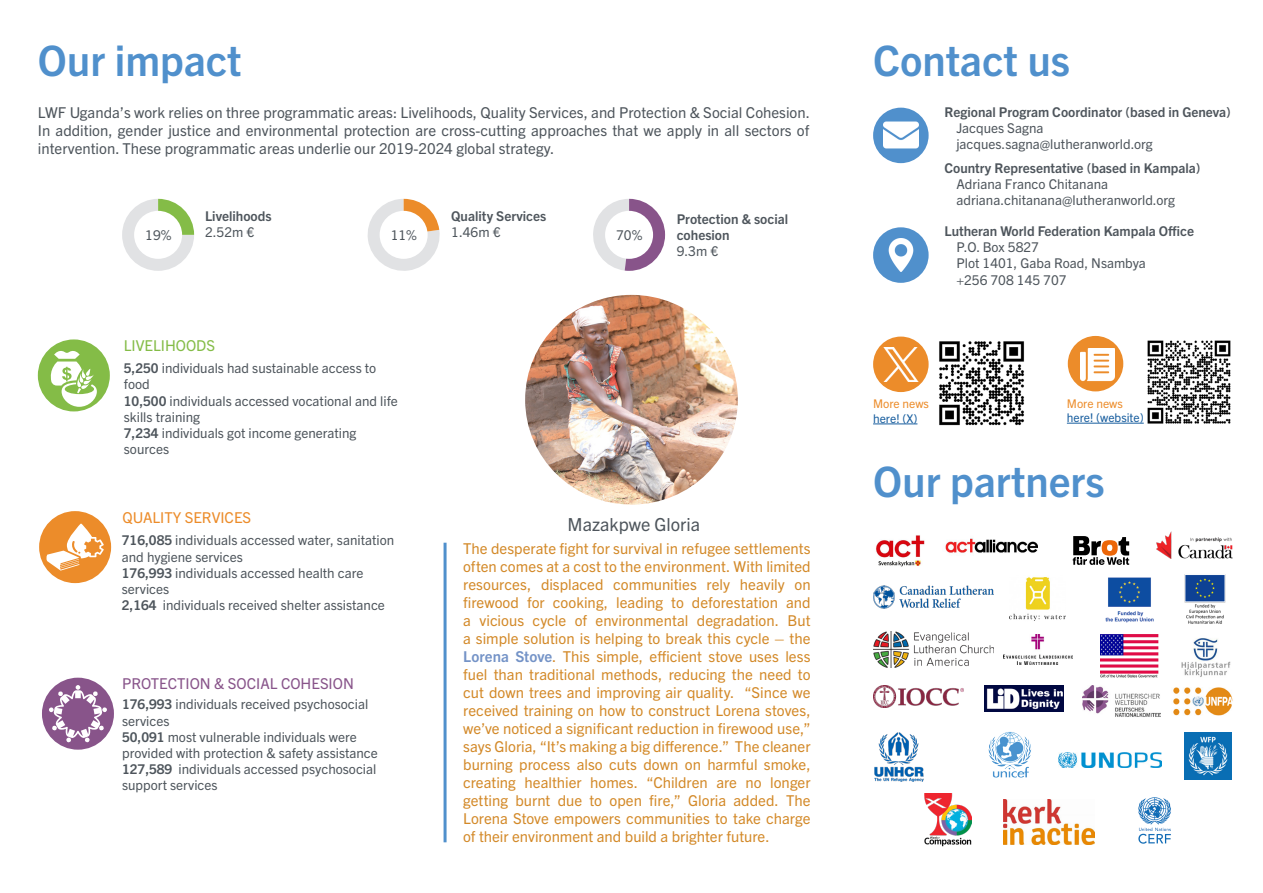
<style>
.page{position:relative;width:1263px;height:893px;background:#fff}
.page>*{position:absolute;margin:0;border:0;box-sizing:border-box;transform-origin:0 0}
.t1{font:700 42px "Trade Gothic Next LT Pro";color:#5090cc}
.t2{font:18px "Trade Gothic Next LT Pro";color:#4e555c}
.Bullet_points{font:15px/18px "Trade Gothic Next LT Pro";color:#d38928;text-align:justify}
.t3{font:15px/18px "Trade Gothic Next LT Pro";color:#4e555c;text-align:justify}
.title_sheme{font:15px "Trade Gothic Next LT Pro";color:#88548a}
.title_sheme-2{font:15px "Trade Gothic Next LT Pro";color:#ec8c2a}
.t4{font:15px "Trade Gothic Next LT Pro";color:#84bc47}
.t5{font:13.5px/16.2px "Trade Gothic Next LT Pro";color:#4e555c}
.t6{font:700 13.5px/16.2px "Trade Gothic Next LT Pro";color:#4e555c}
.t7{font:12px "Trade Gothic Next LT Pro";color:#175d9e}
.t8{font:12px "Trade Gothic Next LT Pro";color:#ec8c2a}
.s1{font-weight:700}
.s2{font-weight:700;color:#7493c7}
</style>
<div class="page">
<img style="left:1101px;top:634px;width:58px;height:44px">
<img style="left:1184px;top:574px;width:42px;height:50px">
<img style="left:945px;top:538px;width:93px;height:15px">
<img style="left:876px;top:535px;width:49px;height:32px">
<svg style="left:1073px;top:536px;width:56px;height:28px"></svg>
<img style="left:1184px;top:732px;width:47px;height:47px">
<img style="left:988px;top:732px;width:43px;height:46px">
<img style="left:1003px;top:634px;width:69px;height:31px">
<img style="left:1009px;top:577px;width:56px;height:44px">
<img style="left:1181px;top:638px;width:50px;height:39px">
<img style="left:873px;top:685px;width:90px;height:23px">
<img style="left:984px;top:685px;width:79px;height:27px">
<img style="left:1082px;top:685px;width:79px;height:32px">
<img style="left:1173px;top:688px;width:60px;height:28px">
<img style="left:874px;top:732px;width:50px;height:50px">
<img style="left:1059px;top:752px;width:102px;height:15px">
<img style="left:1156px;top:532px;width:76px;height:26px">
<img style="left:873px;top:586px;width:120px;height:22px">
<img style="left:873px;top:632px;width:120px;height:35px">
<img style="left:1105px;top:577px;width:49px;height:46px">
<img style="left:1004px;top:800px;width:90px;height:44px">
<img style="left:1138px;top:797px;width:33px;height:47px">
<img style="left:924px;top:793px;width:48px;height:54px">
<div style="left:1068px;top:336px;width:55px;height:55px;background:#ec8c2a;border-radius:50%"></div>
<hr style="left:1067px;top:423px;width:77px;height:1px;background:#175d9e">
<img style="left:1080px;top:349px;width:34px;height:33px">
<div style="left:873px;top:337px;width:55px;height:55px;background:#ec8c2a;border-radius:50%"></div>
<hr style="left:873px;top:424px;width:44px;height:1px;background:#175d9e">
<img style="left:883px;top:347px;width:35px;height:35px">
<div style="left:873px;top:227px;width:55px;height:56px;background:#5090cc;border-radius:50%"></div>
<img style="left:888px;top:239px;width:26px;height:32px">
<div style="left:873px;top:108px;width:55px;height:55px;background:#5090cc;border-radius:50%"></div>
<img style="left:883px;top:121px;width:35px;height:28px">
<img style="left:1147px;top:340px;width:84px;height:84px">
<img style="left:939px;top:341px;width:85px;height:85px">
<svg style="left:367px;top:199px;width:73px;height:72px"></svg>
<svg style="left:122px;top:199px;width:72px;height:72px"></svg>
<svg style="left:593px;top:199px;width:72px;height:72px"></svg>
<img style="left:525px;top:295px;width:213px;height:210px">
<hr style="left:444px;top:543px;width:3px;height:299px;background:#5090cc">
<div style="left:42px;top:678px;width:72px;height:72px;background:#88548a;border-radius:50%"></div>
<svg style="left:49px;top:685px;width:58px;height:58px"></svg>
<div style="left:39px;top:511px;width:72px;height:72px;background:#ec8c2a;border-radius:50%"></div>
<svg style="left:47px;top:524px;width:57px;height:47px"></svg>
<div style="left:38px;top:339px;width:72px;height:72px;background:#84bc47;border-radius:50%"></div>
<svg style="left:48px;top:351px;width:49px;height:56px"></svg>
<div style="left:605px;top:211px;width:48px;height:48px;background:#fff;border-radius:50%"></div>
<div style="left:380px;top:211px;width:48px;height:48px;background:#fff;border-radius:50%"></div>
<div style="left:134px;top:211px;width:48px;height:48px;background:#fff;border-radius:50%"></div>
<p class="t1" style="left:38px;top:31px;width:205px">Our impact</p>
<p class="t3" style="left:38px;top:102px;width:774px">LWF Uganda’s work relies on three programmatic areas: Livelihoods, Quality Services, and Protection &amp; Social Cohesion.<br>In addition, gender justice and environmental protection are cross-cutting approaches that we apply in all sectors of intervention. These programmatic areas underlie our 2019-2024 global strategy.</p>
<p class="t6" style="left:205px;top:207px;width:68px">Livelihoods</p>
<p class="t5" style="left:145px;top:226px;width:28px">19%</p>
<p class="t5" style="left:205px;top:224px;width:51px">2.52m €</p>
<p class="t6" style="left:451px;top:207px;width:96px">Quality Services</p>
<p class="t5" style="left:391px;top:226px;width:28px">11%</p>
<p class="t5" style="left:451px;top:224px;width:51px">1.46m €</p>
<p class="t5" style="left:616px;top:226px;width:28px">70%</p>
<p class="t6" style="left:677px;top:210px;width:113px">Protection &amp; social cohesion</p>
<p class="t5" style="left:677px;top:242px;width:43px">9.3m €</p>
<p class="t4" style="left:124px;top:335px;width:93px">LIVELIHOODS</p>
<p class="t5" style="left:124px;top:359px;width:254px"><span class="s1">5,250</span> individuals had sustainable access to food</p>
<p class="t5" style="left:124px;top:392px;width:275px"><span class="s1">10,500</span> individuals accessed vocational and life skills training</p>
<p class="t5" style="left:124px;top:424px;width:234px"><span class="s1">7,234</span> individuals got income generating sources</p>
<p class="title_sheme-2" style="left:123px;top:507px;width:130px">QUALITY SERVICES</p>
<p class="t5" style="left:122px;top:531px;width:274px"><span class="s1">716,085</span> individuals accessed water, sanitation and hygiene services</p>
<p class="t5" style="left:122px;top:564px;width:243px"><span class="s1">176,993</span> individuals accessed health care services</p>
<p class="t5" style="left:122px;top:596px;width:265px"><span class="s1">2,164</span> individuals received shelter assistance</p>
<p class="title_sheme" style="left:122px;top:673px;width:233px">PROTECTION &amp; SOCIAL COHESION</p>
<p class="t5" style="left:122px;top:695px;width:248px"><span class="s1">176,993</span> individuals received psychosocial services</p>
<p class="t5" style="left:122px;top:728px;width:257px"><span class="s1">50,091</span> most vulnerable individuals were provided with protection &amp; safety assistance</p>
<p class="t5" style="left:122px;top:760px;width:256px"><span class="s1">127,589</span> individuals accessed psychosocial support services</p>
<p class="t2" style="left:568px;top:512px;width:134px">Mazakpwe Gloria</p>
<p class="Bullet_points" style="left:463px;top:539px;width:349px">The desperate fight for survival in refugee settlements often comes at a cost to the environment. With limited resources, displaced communities rely heavily on firewood for cooking, leading to deforestation and a vicious cycle of environmental degradation. But a simple solution is helping to break this cycle – the <span class="s2">Lorena Stove</span>. This simple, efficient stove uses less fuel than traditional methods, reducing the need to cut down trees and improving air quality. “Since we received training on how to construct Lorena stoves, we’ve noticed a significant reduction in firewood use,” says Gloria, “It’s making a big difference.” The cleaner burning process also cuts down on harmful smoke, creating healthier homes. “Children are no longer getting burnt due to open fire,” Gloria added. The Lorena Stove empowers communities to take charge of their environment and build a brighter future.</p>
<p class="t1" style="left:873px;top:31px;width:198px">Contact us</p>
<p class="t6" style="left:944px;top:103px;width:288px">Regional Program Coordinator (based in Geneva)</p>
<p class="t5" style="left:956px;top:119px;width:89px">Jacques Sagna</p>
<p class="t5" style="left:956px;top:135px;width:198px">jacques.sagna@lutheranworld.org</p>
<p class="t6" style="left:944px;top:159px;width:258px">Country Representative (based in Kampala)</p>
<p class="t5" style="left:956px;top:175px;width:153px">Adriana Franco Chitanana</p>
<p class="t5" style="left:956px;top:191px;width:220px">adriana.chitanana@lutheranworld.org</p>
<p class="t6" style="left:944px;top:222px;width:251px">Lutheran World Federation Kampala Office</p>
<p class="t5" style="left:956px;top:238px;width:84px">P.O. Box 5827</p>
<p class="t5" style="left:956px;top:254px;width:191px">Plot 1401, Gaba Road, Nsambya</p>
<p class="t5" style="left:956px;top:271px;width:112px">+256 708 145 707</p>
<p class="t8" style="left:873px;top:396px;width:57px">More news</p>
<p class="t7" style="left:873px;top:410px;width:46px">here! (X)</p>
<p class="t8" style="left:1067px;top:395px;width:57px">More news</p>
<p class="t7" style="left:1067px;top:409px;width:78px">here! (website)</p>
<p class="t1" style="left:873px;top:453px;width:233px">Our partners</p>
</div>
